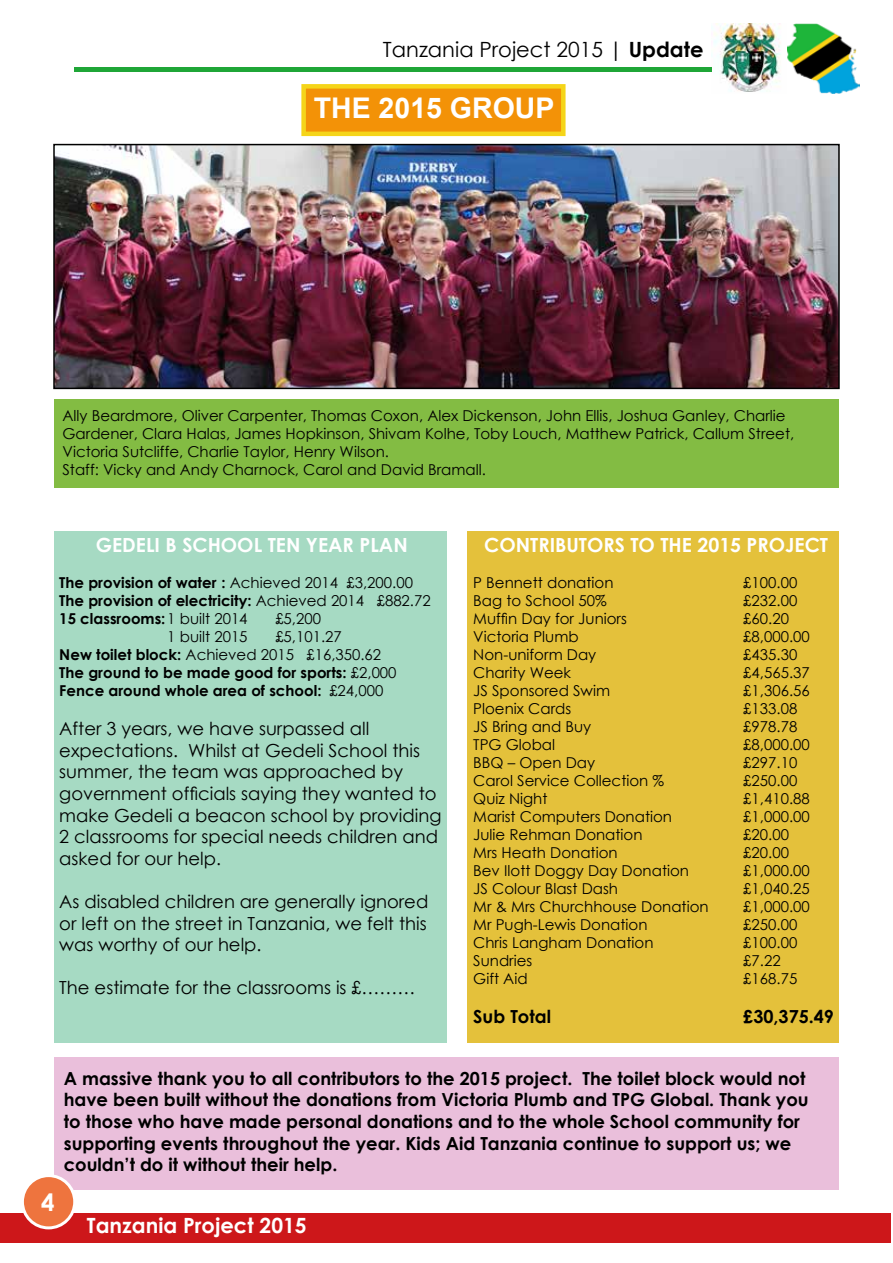
<style>
.page{position:relative;width:893px;height:1263px;background:#fff}
.page>*{position:absolute;margin:0;border:0;box-sizing:border-box;transform-origin:0 0}
.t1{font:700 28.5px "Arial";color:#fff}
.t2{font:700 24px "Century Gothic";color:#fff}
.t3{font:21px "Century Gothic";color:#000}
.t4{font:700 21px "Century Gothic";color:#fff}
.t5{font:700 19.5px "Century Gothic";color:#fff}
.t6{font:18px/21.6px "Century Gothic";color:#000}
.t7{font:700 18px/21.6px "Century Gothic";color:#000}
.t8{font:15px/18px "Century Gothic";color:#000}
.t9{font:700 15px/18px "Century Gothic";color:#000}
.s1{font-weight:700}
.s2{font-weight:400}
</style>
<div class="page">
<div style="left:301px;top:84px;width:265px;height:52px;background:#f39207;border:4px solid #f5d519"></div>
<div style="left:54px;top:531px;width:392px;height:511px;background:#a6dac3"></div>
<div style="left:467px;top:531px;width:371px;height:511px;background:#e4c13b"></div>
<div style="left:54px;top:400px;width:785px;height:88px;background:#83bc43"></div>
<div style="left:54px;top:1057px;width:785px;height:132px;background:#eabfdb"></div>
<div style="left:0;top:1213px;width:891px;height:29px;background:#cd171a"></div>
<div style="left:22px;top:1175px;width:53px;height:53px;background:#ee743e;border-radius:50%"></div>
<div style="left:21px;top:1174px;width:55px;height:55px;border:3px solid #fff;border-radius:50%"></div>
<img style="left:714px;top:23px;width:145px;height:71px">
<div style="left:74px;top:67px;width:638px;height:5px;background:#1fa637"></div>
<img style="left:56px;top:147px;width:781px;height:239px">
<div style="left:53px;top:144px;width:787px;height:245px;border:2px solid #000"></div>
<h3 class="t3" style="left:383px;top:35px;width:322px">Tanzania Project 2015 | <span class="s1">Update</span></h3>
<h1 class="t1" style="left:314px;top:88px;width:242px">THE 2015 GROUP</h1>
<p class="t8" style="left:63px;top:406px;width:733px">Ally Beardmore, Oliver Carpenter, Thomas Coxon, Alex Dickenson, John Ellis, Joshua Ganley, Charlie Gardener, Clara Halas, James Hopkinson, Shivam Kolhe, Toby Louch, Matthew Patrick, Callum Street, Victoria Sutcliffe, Charlie Taylor, Henry Wilson.<br>Staff: Vicky and Andy Charnock, Carol and David Bramall.</p>
<h3 class="t5" style="left:96px;top:530px;width:313px">GEDELI B SCHOOL TEN YEAR PLAN</h3>
<p class="t9" style="left:59px;top:572px;width:373px">The provision of water : <span class="s2">Achieved 2014 £3,200.00<br></span>The provision of electricity: <span class="s2">Achieved 2014 £882.72<br></span>15 classrooms:<span class="s2">1 built 2014</span></p>
<p class="t8" style="left:275px;top:609px;width:47px">£5,200</p>
<p class="t8" style="left:167px;top:627px;width:82px">1 built 2015</p>
<p class="t9" style="left:59px;top:626px;width:339px;text-indent:216px"><span class="s2">£5,101.27<br></span>New toilet block: <span class="s2">Achieved 2015 £16,350.62<br></span>The ground to be made good for sports: <span class="s2">£2,000<br></span>Fence around whole area of school: <span class="s2">£24,000</span></p>
<p class="t6" style="left:59px;top:717px;width:384px">After 3 years, we have surpassed all expectations. Whilst at Gedeli School this summer, the team was approached by government officials saying they wanted to make Gedeli a beacon school by providing 2 classrooms for special needs children and asked for our help.</p>
<p class="t6" style="left:59px;top:890px;width:370px;text-align:justify">As disabled children are generally ignored or left on the street in Tanzania, we felt this was worthy of our help.</p>
<p class="t6" style="left:59px;top:977px;width:358px">The estimate for the classrooms is £………</p>
<h3 class="t5" style="left:484px;top:530px;width:345px">CONTRIBUTORS TO THE 2015 PROJECT</h3>
<p class="t8" style="left:473px;top:573px;width:142px">P Bennett donation</p>
<p class="t8" style="left:743px;top:573px;width:56px">£100.00</p>
<p class="t8" style="left:473px;top:591px;width:135px">Bag to School 50%</p>
<p class="t8" style="left:743px;top:591px;width:56px">£232.00</p>
<p class="t8" style="left:473px;top:609px;width:155px">Muffin Day for Juniors</p>
<p class="t8" style="left:743px;top:609px;width:47px">£60.20</p>
<p class="t8" style="left:473px;top:627px;width:107px">Victoria Plumb</p>
<p class="t8" style="left:743px;top:627px;width:68px">£8,000.00</p>
<p class="t8" style="left:473px;top:645px;width:125px">Non-uniform Day</p>
<p class="t8" style="left:743px;top:645px;width:56px">£435.30</p>
<p class="t8" style="left:473px;top:663px;width:99px">Charity Week</p>
<p class="t8" style="left:743px;top:663px;width:68px">£4,565.37</p>
<p class="t8" style="left:473px;top:681px;width:138px">JS Sponsored Swim</p>
<p class="t8" style="left:743px;top:681px;width:68px">£1,306.56</p>
<p class="t8" style="left:473px;top:699px;width:100px">Ploenix Cards</p>
<p class="t8" style="left:743px;top:699px;width:56px">£133.08</p>
<p class="t8" style="left:473px;top:717px;width:119px">JS Bring and Buy</p>
<p class="t8" style="left:743px;top:717px;width:56px">£978.78</p>
<p class="t8" style="left:473px;top:735px;width:83px">TPG Global</p>
<p class="t8" style="left:743px;top:735px;width:68px">£8,000.00</p>
<p class="t8" style="left:473px;top:753px;width:123px">BBQ – Open Day</p>
<p class="t8" style="left:743px;top:753px;width:56px">£297.10</p>
<p class="t8" style="left:473px;top:771px;width:192px">Carol Service Collection %</p>
<p class="t8" style="left:743px;top:771px;width:56px">£250.00</p>
<p class="t8" style="left:473px;top:789px;width:76px">Quiz Night</p>
<p class="t8" style="left:743px;top:789px;width:68px">£1,410.88</p>
<p class="t8" style="left:473px;top:807px;width:200px">Marist Computers Donation</p>
<p class="t8" style="left:743px;top:807px;width:68px">£1,000.00</p>
<p class="t8" style="left:473px;top:825px;width:171px">Julie Rehman Donation</p>
<p class="t8" style="left:743px;top:825px;width:47px">£20.00</p>
<p class="t8" style="left:473px;top:843px;width:146px">Mrs Heath Donation</p>
<p class="t8" style="left:743px;top:843px;width:47px">£20.00</p>
<p class="t8" style="left:473px;top:861px;width:217px">Bev Ilott Doggy Day Donation</p>
<p class="t8" style="left:743px;top:861px;width:68px">£1,000.00</p>
<p class="t8" style="left:473px;top:879px;width:146px">JS Colour Blast Dash</p>
<p class="t8" style="left:743px;top:879px;width:68px">£1,040.25</p>
<p class="t8" style="left:473px;top:897px;width:237px">Mr &amp; Mrs Churchhouse Donation</p>
<p class="t8" style="left:743px;top:897px;width:68px">£1,000.00</p>
<p class="t8" style="left:473px;top:915px;width:176px">Mr Pugh-Lewis Donation</p>
<p class="t8" style="left:743px;top:915px;width:56px">£250.00</p>
<p class="t8" style="left:473px;top:933px;width:182px">Chris Langham Donation</p>
<p class="t8" style="left:743px;top:933px;width:56px">£100.00</p>
<p class="t8" style="left:473px;top:951px;width:61px">Sundries</p>
<p class="t8" style="left:743px;top:951px;width:39px">£7.22</p>
<p class="t8" style="left:473px;top:969px;width:56px">Gift Aid</p>
<p class="t8" style="left:743px;top:969px;width:56px">£168.75</p>
<p class="t7" style="left:473px;top:1005px;width:79px">Sub Total</p>
<p class="t7" style="left:743px;top:1005px;width:92px">£30,375.49</p>
<h2 class="t2" style="left:41px;top:1184px;width:15px">4</h2>
<p class="t7" style="left:64px;top:1067px;width:746px">A massive thank you to all contributors to the 2015 project. The toilet block would not have been built without the donations from Victoria Plumb and TPG Global. Thank you to those who have made personal donations and to the whole School community for supporting events throughout the year. Kids Aid Tanzania continue to support us; we couldn’t do it without their help.</p>
<h3 class="t4" style="left:87px;top:1209px;width:221px">Tanzania Project 2015</h3>
</div>
